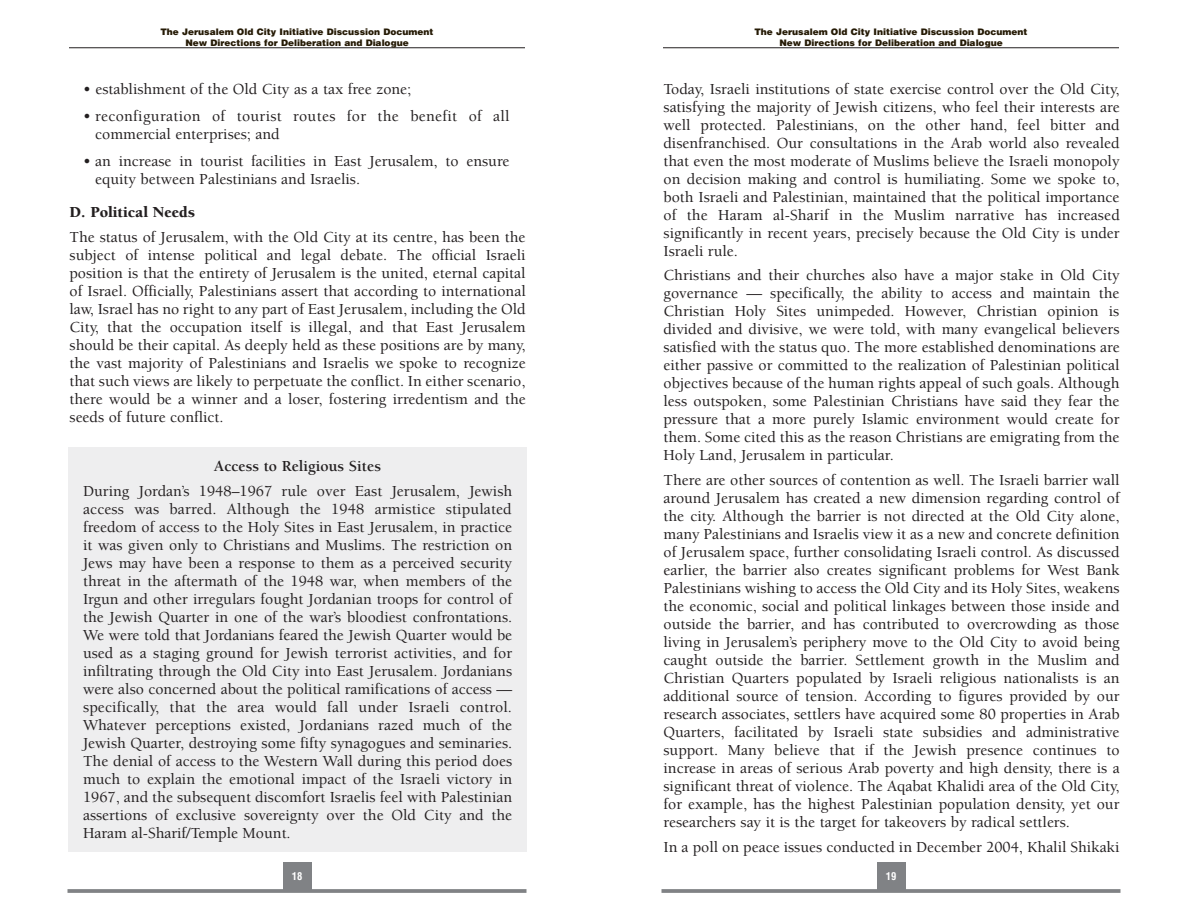
<style>
.page{position:relative;width:1188px;height:918px;background:#fff}
.page>*{position:absolute;margin:0;border:0;box-sizing:border-box;transform-origin:0 0}
.t1{font:500 15.75px/18px "Berkeley";color:#231f20;text-align:justify}
.t2{font:500 15.75px/18px "Berkeley";letter-spacing:.02em;color:#231f20}
.t3{font:700 15.75px "Berkeley";color:#231f20}
.t4{font:900 15.75px "Berkeley";color:#231f20}
.t5{font:700 condensed 10.5px "Helvetica";color:#fff}
.t6{font:900 9px/10.8px "Helvetica";color:#251a05;text-align:center}
</style>
<div class="page">
<div style="left:68px;top:447px;width:459px;height:405px;background:#eeeeef"></div>
<hr style="left:662px;top:889px;width:458px;height:4px;background:#87898c">
<div style="left:877px;top:863px;width:29px;height:28px;background:#808285"></div>
<hr style="left:663px;top:47px;width:456px;height:1px;background:#231f20">
<hr style="left:68px;top:889px;width:458px;height:4px;background:#87898c">
<div style="left:283px;top:863px;width:29px;height:28px;background:#808285"></div>
<hr style="left:69px;top:47px;width:456px;height:1px;background:#231f20">
<p class="t6" style="left:160px;top:27px;width:275px">The Jerusalem Old City Initiative Discussion Document<br>New Directions for Deliberation and Dialogue</p>
<p class="t6" style="left:754px;top:27px;width:275px">The Jerusalem Old City Initiative Discussion Document<br>New Directions for Deliberation and Dialogue</p>
<p class="t1" style="left:83px;top:81px;width:330px">• establishment of the Old City as a tax free zone;</p>
<p class="t2" style="left:95px;top:108px;width:416px;text-indent:-12px">• reconfiguration of tourist routes for the benefit of all commercial enterprises; and</p>
<p class="t1" style="left:95px;top:153px;width:416px;text-indent:-12px">• an increase in tourist facilities in East Jerusalem, to ensure equity between Palestinians and Israelis.</p>
<p class="t4" style="left:70px;top:206px;width:127px">D. Political Needs</p>
<p class="t1" style="left:70px;top:229px;width:458px">The status of Jerusalem, with the Old City at its centre, has been the subject of intense political and legal debate. The official Israeli position is that the entirety of Jerusalem is the united, eternal capital of Israel. Officially, Palestinians assert that according to international law, Israel has no right to any part of East Jerusalem, including the Old City, that the occupation itself is illegal, and that East Jerusalem should be their capital. As deeply held as these positions are by many, the vast majority of Palestinians and Israelis we spoke to recognize that such views are likely to perpetuate the conflict. In either scenario, there would be a winner and a loser, fostering irredentism and the seeds of future conflict.</p>
<p class="t3" style="left:214px;top:460px;width:169px">Access to Religious Sites</p>
<p class="t1" style="left:83px;top:483px;width:431px">During Jordan’s 1948–1967 rule over East Jerusalem, Jewish access was barred. Although the 1948 armistice stipulated freedom of access to the Holy Sites in East Jerusalem, in practice it was given only to Christians and Muslims. The restriction on Jews may have been a response to them as a perceived security threat in the aftermath of the 1948 war, when members of the Irgun and other irregulars fought Jordanian troops for control of the Jewish Quarter in one of the war’s bloodiest confrontations.<br>We were told that Jordanians feared the Jewish Quarter would be used as a staging ground for Jewish terrorist activities, and for infiltrating through the Old City into East Jerusalem. Jordanians were also concerned about the political ramifications of access — specifically, that the area would fall under Israeli control.<br>Whatever perceptions existed, Jordanians razed much of the Jewish Quarter, destroying some fifty synagogues and seminaries.<br>The denial of access to the Western Wall during this period does much to explain the emotional impact of the Israeli victory in 1967, and the subsequent discomfort Israelis feel with Palestinian assertions of exclusive sovereignty over the Old City and the Haram al-Sharif/Temple Mount.</p>
<p class="t1" style="left:664px;top:81px;width:458px">Today, Israeli institutions of state exercise control over the Old City, satisfying the majority of Jewish citizens, who feel their interests are well protected. Palestinians, on the other hand, feel bitter and disenfranchised. Our consultations in the Arab world also revealed that even the most moderate of Muslims believe the Israeli monopoly on decision making and control is humiliating. Some we spoke to, both Israeli and Palestinian, maintained that the political importance of the Haram al-Sharif in the Muslim narrative has increased significantly in recent years, precisely because the Old City is under Israeli rule.</p>
<p class="t1" style="left:664px;top:268px;width:458px">Christians and their churches also have a major stake in Old City governance — specifically, the ability to access and maintain the Christian Holy Sites unimpeded. However, Christian opinion is divided and divisive, we were told, with many evangelical believers satisfied with the status quo. The more established denominations are either passive or committed to the realization of Palestinian political objectives because of the human rights appeal of such goals. Although less outspoken, some Palestinian Christians have said they fear the pressure that a more purely Islamic environment would create for them. Some cited this as the reason Christians are emigrating from the Holy Land, Jerusalem in particular.</p>
<p class="t1" style="left:664px;top:472px;width:458px">There are other sources of contention as well. The Israeli barrier wall around Jerusalem has created a new dimension regarding control of the city. Although the barrier is not directed at the Old City alone, many Palestinians and Israelis view it as a new and concrete definition of Jerusalem space, further consolidating Israeli control. As discussed earlier, the barrier also creates significant problems for West Bank Palestinians wishing to access the Old City and its Holy Sites, weakens the economic, social and political linkages between those inside and outside the barrier, and has contributed to overcrowding as those living in Jerusalem’s periphery move to the Old City to avoid being caught outside the barrier. Settlement growth in the Muslim and Christian Quarters populated by Israeli religious nationalists is an additional source of tension. According to figures provided by our research associates, settlers have acquired some 80 properties in Arab Quarters, facilitated by Israeli state subsidies and administrative support. Many believe that if the Jewish presence continues to increase in areas of serious Arab poverty and high density, there is a significant threat of violence. The Aqabat Khalidi area of the Old City, for example, has the highest Palestinian population density, yet our researchers say it is the target for takeovers by radical settlers.</p>
<p class="t1" style="left:664px;top:839px;width:457px">In a poll on peace issues conducted in December 2004, Khalil Shikaki</p>
<p class="t5" style="left:292px;top:870px;width:12px">18</p>
<p class="t5" style="left:886px;top:870px;width:12px">19</p>
</div>
